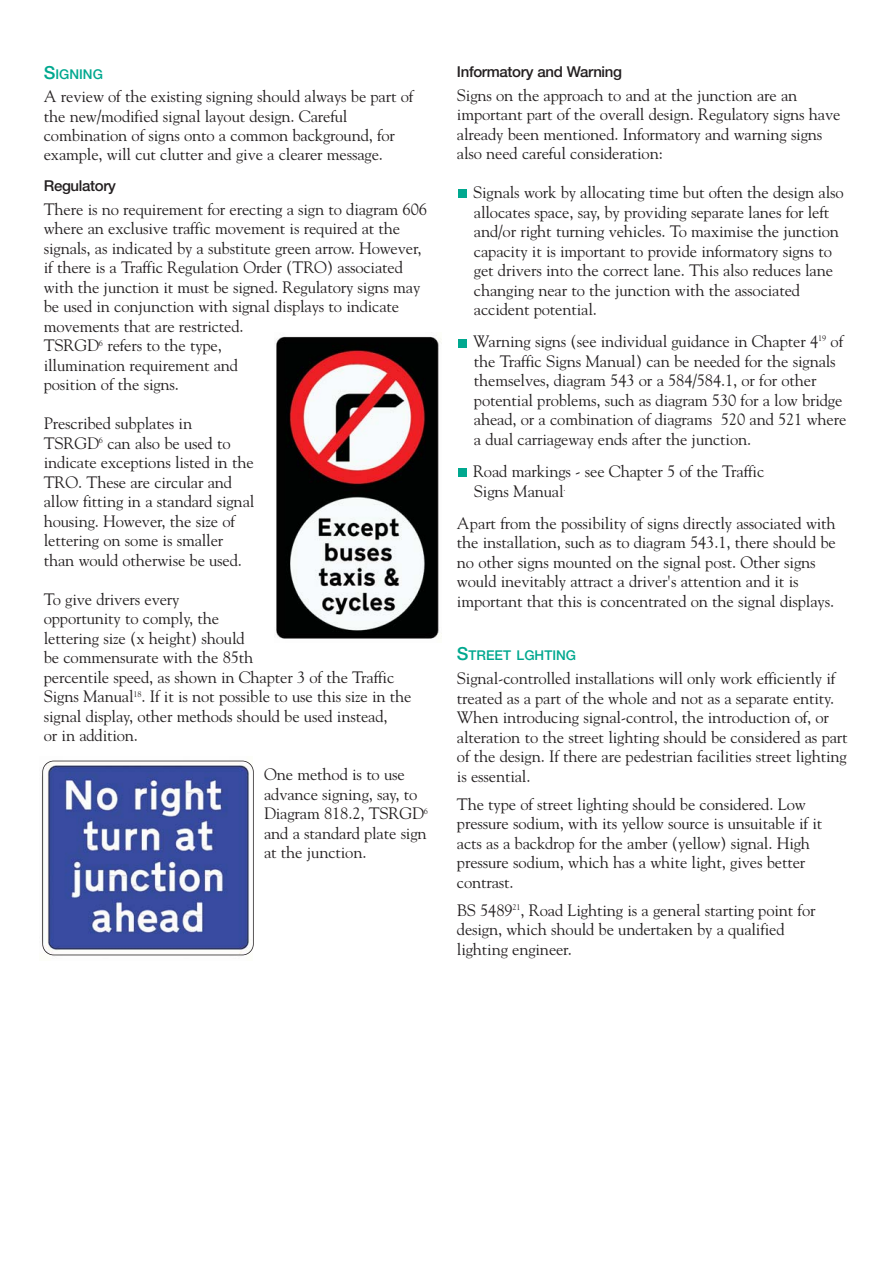
<style>
.page{position:relative;width:893px;height:1263px;background:#fff}
.page>*{position:absolute;margin:0;border:0;box-sizing:border-box;transform-origin:0 0}
.t1{font:16.5px/19.5px "Goudy";letter-spacing:-.01em;color:#231f20}
.t2{font:500 15px "Helvetica Neue";letter-spacing:-.02em;color:#231f20}
.t3{font:500 13.5px "Helvetica Neue";color:#00a88f}
.s1{font-size:18px}
</style>
<div class="page">
<div style="left:458px;top:468px;width:9px;height:9px;background:#00a88f"></div>
<div style="left:458px;top:339px;width:9px;height:8px;background:#00a88f"></div>
<div style="left:458px;top:189px;width:9px;height:9px;background:#00a88f"></div>
<img style="left:276px;top:336px;width:164px;height:303px">
<img style="left:43px;top:761px;width:210px;height:194px;border-radius:11px">
<div style="left:42px;top:761px;width:212px;height:194px;border:2px solid #231f20;border-radius:11px"></div>
<p class="t3" style="left:44px;top:69px;width:61px"><span class="s1">S</span>IGNING</p>
<p class="t1" style="left:44px;top:88px;width:371px">A review of the existing signing should always be part of the new/modified signal layout design. Careful combination of signs onto a common background, for example, will cut clutter and give a clearer message.</p>
<p class="t2" style="left:44px;top:180px;width:74px">Regulatory</p>
<p class="t1" style="left:44px;top:201px;width:385px">There is no requirement for erecting a sign to diagram 606 where an exclusive traffic movement is required at the signals, as indicated by a substitute green arrow. However, if there is a Traffic Regulation Order (TRO) associated with the junction it must be signed. Regulatory signs may be used in conjunction with signal displays to indicate movements that are restricted.<br>TSRGD<sup>6</sup> refers to the type,<br>illumination requirement and<br>position of the signs.</p>
<p class="t1" style="left:44px;top:415px;width:212px">Prescribed subplates in<br>TSRGD<sup>6</sup> can also be used to indicate exceptions listed in the<br>TRO. These are circular and allow fitting in a standard signal housing. However, the size of lettering on some is smaller than would otherwise be used.</p>
<p class="t1" style="left:44px;top:591px;width:369px">To give drivers every<br>opportunity to comply, the<br>lettering size (x height) should<br>be commensurate with the 85th<br>percentile speed, as shown in Chapter 3 of the Traffic Signs Manual<sup>18</sup>. If it is not possible to use this size in the signal display, other methods should be used instead,<br>or in addition.</p>
<p class="t1" style="left:264px;top:766px;width:165px">One method is to use advance signing, say, to<br>Diagram 818.2, TSRGD<sup>6 </sup>and a standard plate sign at the junction.</p>
<p class="t2" style="left:457px;top:66px;width:167px">Informatory and Warning</p>
<p class="t1" style="left:457px;top:86px;width:385px">Signs on the approach to and at the junction are an important part of the overall design. Regulatory signs have already been mentioned. Informatory and warning signs also need careful consideration:</p>
<p class="t1" style="left:473px;top:184px;width:372px">Signals work by allocating time but often the design also allocates space, say, by providing separate lanes for left and/or right turning vehicles. To maximise the junction capacity it is important to provide informatory signs to get drivers into the correct lane. This also reduces lane changing near to the junction with the associated accident potential.</p>
<p class="t1" style="left:473px;top:333px;width:375px">Warning signs (see individual guidance in Chapter 4<sup>19</sup> of the Traffic Signs Manual) can be needed for the signals themselves, diagram 543 or a 584/584.1, or for other potential problems, such as diagram 530 for a low bridge ahead, or a combination of diagrams 520 and 521 where a dual carriageway ends after the junction.</p>
<p class="t1" style="left:473px;top:463px;width:293px">Road markings - see Chapter 5 of the Traffic<br>Signs Manual<sup>.</sup></p>
<p class="t1" style="left:457px;top:515px;width:380px">Apart from the possibility of signs directly associated with the installation, such as to diagram 543.1, there should be no other signs mounted on the signal post. Other signs would inevitably attract a driver's attention and it is important that this is concentrated on the signal displays.</p>
<p class="t3" style="left:457px;top:651px;width:121px"><span class="s1">S</span>TREET LGHTING</p>
<p class="t1" style="left:457px;top:670px;width:392px">Signal-controlled installations will only work efficiently if treated as a part of the whole and not as a separate entity.<br>When introducing signal-control, the introduction of, or alteration to the street lighting should be considered as part of the design. If there are pedestrian facilities street lighting is essential.</p>
<p class="t1" style="left:457px;top:795px;width:367px">The type of street lighting should be considered. Low pressure sodium, with its yellow source is unsuitable if it acts as a backdrop for the amber (yellow) signal. High pressure sodium, which has a white light, gives better contrast.</p>
<p class="t1" style="left:457px;top:901px;width:360px">BS 5489<sup>21</sup>, Road Lighting is a general starting point for design, which should be undertaken by a qualified lighting engineer.</p>
</div>
